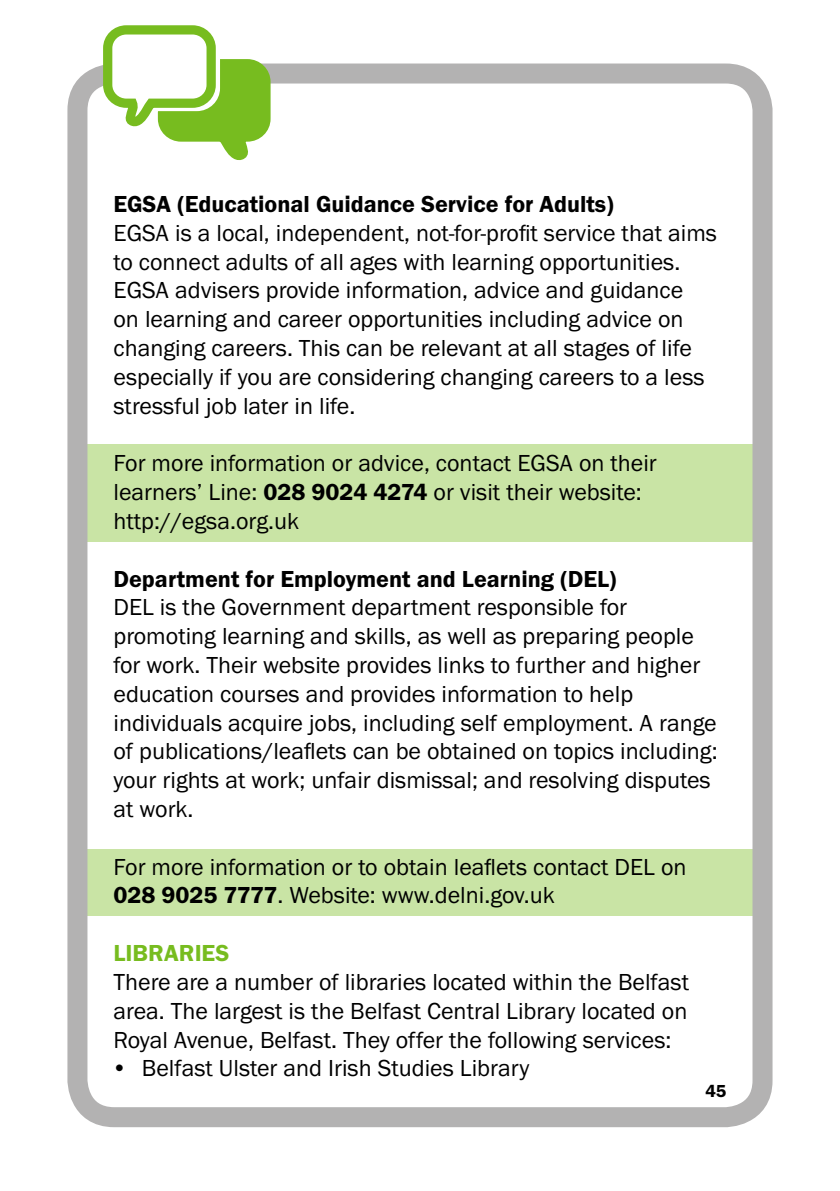
<style>
.page{position:relative;width:840px;height:1191px;background:#fff}
.page>*{position:absolute;margin:0;border:0;box-sizing:border-box;transform-origin:0 0}
.t1{font:24px/28.8px "Franklin Got ITC";color:#000}
.t2{font:600 24px "Franklin Got ITC";color:#000}
.t3{font:600 24px "Franklin Got ITC";color:#77bc1f}
.t4{font:600 18px "Franklin Got ITC";color:#000}
.s1{font-weight:600}
</style>
<div class="page">
<div style="left:77px;top:444px;width:686px;height:97px;background:#c9e4a5"></div>
<div style="left:77px;top:849px;width:686px;height:67px;background:#c9e4a5"></div>
<div style="left:67px;top:63px;width:705px;height:1064px;border:20px solid #b3b2b2;border-radius:37px"></div>
<svg style="left:102px;top:25px;width:169px;height:135px"></svg>
<p class="t2" style="left:113px;top:190px;width:15px">EGSA</p>
<p class="t2" style="left:177px;top:190px;width:438px">(Educational Guidance Service for Adults)</p>
<p class="t1" style="left:113px;top:218px;width:604px">EGSA is a local, independent, not-for-profit service that aims to connect adults of all ages with learning opportunities.<br>EGSA advisers provide information, advice and guidance<br>on learning and career opportunities including advice on changing careers. This can be relevant at all stages of life especially if you are considering changing careers to a less stressful job later in life.</p>
<p class="t1" style="left:113px;top:448px;width:544px">For more information or advice, contact EGSA on their learners’ Line: <span class="s1">028 9024 4274</span> or visit their website: http://egsa.org.uk</p>
<p class="t2" style="left:113px;top:564px;width:504px">Department for Employment and Learning (DEL)</p>
<p class="t1" style="left:113px;top:592px;width:605px">DEL is the Government department responsible for promoting learning and skills, as well as preparing people for work. Their website provides links to further and higher education courses and provides information to help individuals acquire jobs, including self employment. A range of publications/leaflets can be obtained on topics including: your rights at work; unfair dismissal; and resolving disputes at work.</p>
<p class="t1" style="left:113px;top:851px;width:574px">For more information or to obtain leaflets contact DEL on<br><span class="s1">028 9025 7777</span>. Website: www.delni.gov.uk</p>
<p class="t3" style="left:113px;top:939px;width:117px">Libraries</p>
<p class="t1" style="left:113px;top:967px;width:576px;text-align:justify">There are a number of libraries located within the Belfast area. The largest is the Belfast Central Library located on Royal Avenue, Belfast. They offer the following services:</p>
<p class="t1" style="left:113px;top:1053px;width:417px">• Belfast Ulster and Irish Studies Library</p>
<p class="t4" style="left:705px;top:1080px;width:22px">45</p>
</div>
